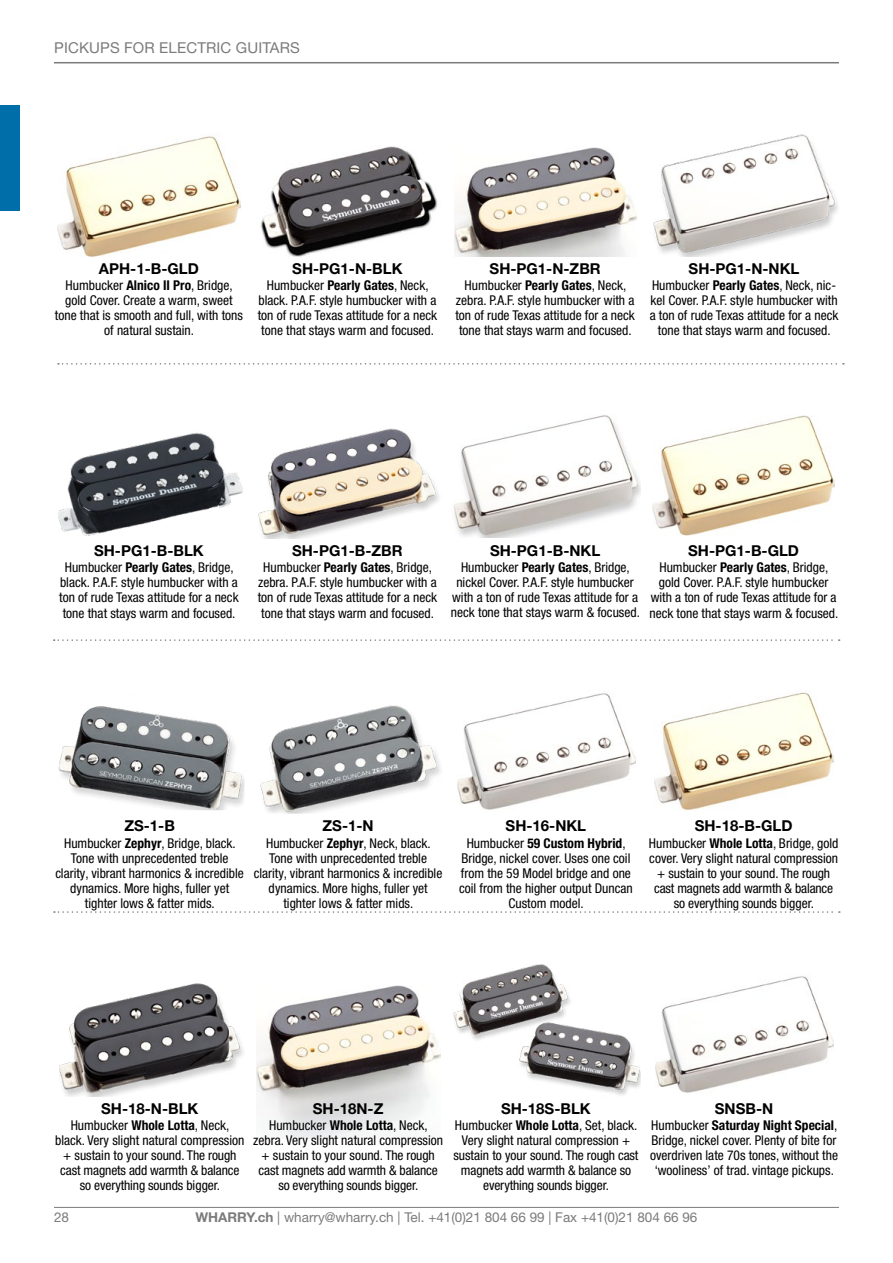
<style>
.page{position:relative;width:893px;height:1263px;background:#fff}
.page>*{position:absolute;margin:0;border:0;box-sizing:border-box;transform-origin:0 0}
.t1{font:700 15px "Helvetica Neue LT Pro";color:#000}
.t2{font:15px "Helvetica Neue LT Pro";letter-spacing:.01em;color:#7c7b7b}
.t3{font:condensed 13.5px/15px "Helvetica Neue LT Pro";color:#000;text-align:center}
.t4{font:13.5px "Helvetica Neue LT Pro";color:#7c7b7b}
.s1{font-weight:700}
</style>
<div class="page">
<hr style="left:54px;top:62px;width:785px;height:1px;background:#7c7b7b">
<hr style="left:54px;top:1207px;width:785px;height:1px;background:#7c7b7b">
<svg style="left:54px;top:911px;width:786px;height:2px"></svg>
<svg style="left:58px;top:363px;width:786px;height:2px"></svg>
<svg style="left:54px;top:639px;width:786px;height:2px"></svg>
<img style="left:58px;top:433px;width:185px;height:103px">
<img style="left:258px;top:428px;width:181px;height:111px">
<img style="left:653px;top:134px;width:185px;height:123px">
<img style="left:652px;top:415px;width:183px;height:121px">
<img style="left:453px;top:415px;width:187px;height:123px">
<div style="left:0;top:105px;width:19px;height:105px;background:#006fa9"></div>
<img style="left:457px;top:693px;width:178px;height:117px">
<img style="left:655px;top:692px;width:178px;height:118px">
<img style="left:59px;top:983px;width:184px;height:113px">
<img style="left:257px;top:985px;width:183px;height:153px">
<img style="left:453px;top:964px;width:188px;height:131px">
<img style="left:260px;top:705px;width:181px;height:109px">
<img style="left:58px;top:706px;width:187px;height:104px">
<img style="left:655px;top:976px;width:178px;height:117px">
<img style="left:260px;top:146px;width:178px;height:111px">
<img style="left:454px;top:148px;width:182px;height:109px">
<img style="left:57px;top:136px;width:183px;height:121px">
<p class="t2" style="left:54px;top:38px;width:247px">PICKUPS FOR ELECTRIC GUITARS</p>
<p class="t1" style="left:99px;top:259px;width:102px">APH-1-B-GLD</p>
<p class="t3" style="left:55px;top:278px;width:189px">Humbucker <span class="s1">Alnico II Pro</span>, Bridge, gold Cover. Create a warm, sweet tone that is smooth and full, with tons of natural sustain.</p>
<p class="t1" style="left:292px;top:259px;width:112px">SH-PG1-N-BLK</p>
<p class="t3" style="left:258px;top:278px;width:181px">Humbucker <span class="s1">Pearly Gates</span>, Neck, black. P.A.F. style humbucker with a ton of rude Texas attitude for a neck tone that stays warm and focused.</p>
<p class="t1" style="left:490px;top:259px;width:113px">SH-PG1-N-ZBR</p>
<p class="t3" style="left:455px;top:278px;width:181px">Humbucker <span class="s1">Pearly Gates</span>, Neck, zebra. P.A.F. style humbucker with a ton of rude Texas attitude for a neck tone that stays warm and focused.</p>
<p class="t1" style="left:689px;top:259px;width:112px">SH-PG1-N-NKL</p>
<p class="t3" style="left:650px;top:278px;width:190px">Humbucker <span class="s1">Pearly Gates</span>, Neck, nic&shy;kel Cover. P.A.F. style humbucker with a ton of rude Texas attitude for a neck tone that stays warm and focused.</p>
<p class="t1" style="left:94px;top:541px;width:111px">SH-PG1-B-BLK</p>
<p class="t3" style="left:59px;top:560px;width:181px">Humbucker <span class="s1">Pearly Gates</span>, Bridge, black. P.A.F. style humbucker with a ton of rude Texas attitude for a neck tone that stays warm and focused.</p>
<p class="t1" style="left:292px;top:541px;width:112px">SH-PG1-B-ZBR</p>
<p class="t3" style="left:258px;top:560px;width:181px">Humbucker <span class="s1">Pearly Gates</span>, Bridge, zebra. P.A.F. style humbucker with a ton of rude Texas attitude for a neck tone that stays warm and focused.</p>
<p class="t1" style="left:490px;top:541px;width:112px">SH-PG1-B-NKL</p>
<p class="t3" style="left:451px;top:560px;width:190px">Humbucker <span class="s1">Pearly Gates</span>, Bridge, nickel Cover. P.A.F. style humbucker with a ton of rude Texas attitude for a neck tone that stays warm &amp; focused.</p>
<p class="t1" style="left:688px;top:541px;width:112px">SH-PG1-B-GLD</p>
<p class="t3" style="left:649px;top:560px;width:190px">Humbucker <span class="s1">Pearly Gates</span>, Bridge, gold Cover. P.A.F. style humbucker with a ton of rude Texas attitude for a neck tone that stays warm &amp; focused.</p>
<p class="t1" style="left:124px;top:816px;width:52px">ZS-1-B</p>
<p class="t3" style="left:55px;top:835px;width:190px">Humbucker <span class="s1">Zephyr</span>, Bridge, black.<br>Tone with unprecedented treble clarity, vibrant harmonics &amp; incredible dynamics. More highs, fuller yet tighter lows &amp; fatter mids.</p>
<p class="t1" style="left:323px;top:816px;width:53px">ZS-1-N</p>
<p class="t3" style="left:254px;top:835px;width:190px">Humbucker <span class="s1">Zephyr</span>, Neck, black.<br>Tone with unprecedented treble clarity, vibrant harmonics &amp; incredible dynamics. More highs, fuller yet tighter lows &amp; fatter mids.</p>
<p class="t1" style="left:506px;top:816px;width:82px">SH-16-NKL</p>
<p class="t3" style="left:459px;top:835px;width:175px">Humbucker <span class="s1">59 Custom Hybrid</span>,<br>Bridge, nickel cover. Uses one coil from the 59 Model bridge and one coil from the higher output Duncan<br>Custom model.</p>
<p class="t1" style="left:695px;top:816px;width:99px">SH-18-B-GLD</p>
<p class="t3" style="left:649px;top:835px;width:191px">Humbucker <span class="s1">Whole Lotta</span>, Bridge, gold cover. Very slight natural compression + sustain to your sound. The rough cast magnets add warmth &amp; balance so everything sounds bigger.</p>
<p class="t1" style="left:101px;top:1099px;width:99px">SH-18-N-BLK</p>
<p class="t3" style="left:55px;top:1118px;width:191px">Humbucker <span class="s1">Whole Lotta</span>, Neck, black. Very slight natural compression + sustain to your sound. The rough cast magnets add warmth &amp; balance so everything sounds bigger.</p>
<p class="t1" style="left:313px;top:1099px;width:72px">SH-18N-Z</p>
<p class="t3" style="left:253px;top:1118px;width:191px">Humbucker <span class="s1">Whole Lotta</span>, Neck, zebra. Very slight natural compression + sustain to your sound. The rough cast magnets add warmth &amp; balance so everything sounds bigger.</p>
<p class="t1" style="left:501px;top:1099px;width:91px">SH-18S-BLK</p>
<p class="t3" style="left:453px;top:1118px;width:187px">Humbucker <span class="s1">Whole Lotta</span>, Set, black.<br>Very slight natural compression + sustain to your sound. The rough cast magnets add warmth &amp; balance so everything sounds bigger.</p>
<p class="t1" style="left:715px;top:1099px;width:60px">SNSB-N</p>
<p class="t3" style="left:650px;top:1118px;width:189px">Humbucker <span class="s1">Saturday Night Special</span>, Bridge, nickel cover. Plenty of bite for overdriven late 70s tones, without the ‘wooliness’ of trad. vintage pickups.</p>
<p class="t4" style="left:54px;top:1209px;width:17px">28</p>
<p class="t4" style="left:196px;top:1209px;width:503px"><span class="s1">WHARRY.ch</span> | wharry@wharry.ch | Tel. +41(0)21 804 66 99 | Fax +41(0)21 804 66 96</p>
</div>
